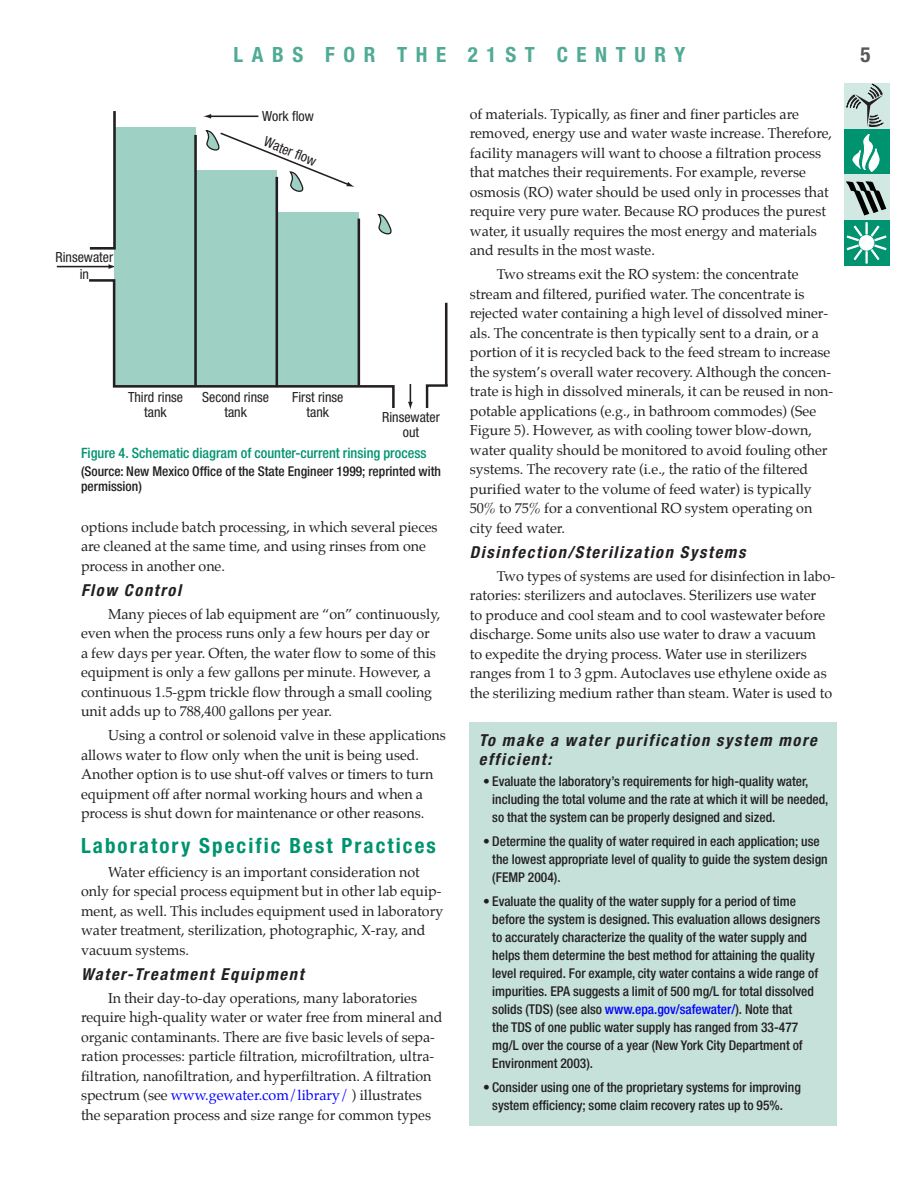
<style>
.page{position:relative;width:918px;height:1188px;background:#fff}
.page>*{position:absolute;margin:0;border:0;box-sizing:border-box;transform-origin:0 0}
.subhd_1{font:700 condensed 21px "Helvetica Neue LT Std";letter-spacing:.1em;color:#009370}
.t1{font:700 condensed 21px "Helvetica Neue LT Std";letter-spacing:.41em;color:#51ab94}
.t2{font:700 condensed 21px "Helvetica Neue LT Std";color:#57585a}
.subhd_2{font:italic 700 condensed 16.5px/19.5px "Helvetica Neue LT Std";letter-spacing:.1em;color:#231f20}
.body_text{font:14.25px/19.5px "Palatino";color:#231f20}
.t3{font:500 condensed 14.25px "Helvetica Neue LT Std";color:#009370}
.t4{font:condensed 13.95px/15px "Helvetica Neue LT Std";color:#231f20;text-align:center}
.sidebar_bullet{font:500 condensed 13.5px/18px "Helvetica Neue LT Std";color:#231f20}
.caption_Source{font:500 condensed 13.5px/15px "Helvetica Neue LT Std";color:#231f20}
.s1{color:#00f}
</style>
<div class="page">
<div style="left:844px;top:83px;width:46px;height:46px;background:#d2e8e2"></div>
<div style="left:844px;top:129px;width:46px;height:46px;background:#009370"></div>
<div style="left:844px;top:174px;width:46px;height:46px;background:#d2e8e2"></div>
<div style="left:844px;top:220px;width:46px;height:46px;background:#009370"></div>
<svg style="left:846px;top:181px;width:40px;height:34px"></svg>
<svg style="left:846px;top:222px;width:41px;height:41px"></svg>
<svg style="left:846px;top:83px;width:38px;height:89px"></svg>
<hr style="left:210px;top:116px;width:48px;height:1px;background:#231f20">
<svg style="left:203px;top:114px;width:8px;height:5px"></svg>
<hr style="left:57px;top:266px;width:53px;height:1px;background:#231f20">
<svg style="left:109px;top:264px;width:5px;height:5px"></svg>
<svg style="left:408px;top:384px;width:5px;height:26px"></svg>
<div style="left:114px;top:127px;width:82px;height:259px;background:#9ed0c3"></div>
<div style="left:196px;top:170px;width:81px;height:216px;background:#9ed0c3"></div>
<div style="left:278px;top:212px;width:81px;height:174px;background:#9ed0c3"></div>
<svg style="left:89px;top:111px;width:27px;height:139px"></svg>
<svg style="left:89px;top:278px;width:306px;height:130px"></svg>
<svg style="left:425px;top:384px;width:23px;height:24px"></svg>
<hr style="left:445px;top:303px;width:3px;height:82px;background:#231f20">
<hr style="left:194px;top:135px;width:3px;height:251px;background:#231f20">
<hr style="left:276px;top:177px;width:2px;height:210px;background:#231f20">
<hr style="left:358px;top:219px;width:2px;height:166px;background:#231f20">
<svg style="left:205px;top:130px;width:150px;height:64px"></svg>
<svg style="left:377px;top:213px;width:15px;height:22px"></svg>
<div style="left:470px;top:722px;width:367px;height:403px;background:#c5e1d9"></div>
<h1 class="t1" style="left:234px;top:42px;width:453px">LABS FOR THE 21ST CENTURY</h1>
<h1 class="t2" style="left:860px;top:42px;width:12px">5</h1>
<p class="t4" style="left:56px;top:249px;width:59px;line-height:16.5px">Rinsewater in</p>
<p class="t4" style="left:262px;top:108px;width:53px">Work flow</p>
<p class="t4" style="left:267px;top:134px;width:57px;rotate:22deg">Water flow</p>
<p class="t4" style="left:128px;top:389px;width:57px">Third rinse tank</p>
<p class="t4" style="left:202px;top:389px;width:68px">Second rinse tank</p>
<p class="t4" style="left:292px;top:389px;width:53px">First rinse tank</p>
<p class="t4" style="left:382px;top:410px;width:59px">Rinsewater out</p>
<p class="t3" style="left:81px;top:445px;width:347px">Figure 4. Schematic diagram of counter-current rinsing process</p>
<p class="caption_Source" style="left:81px;top:464px;width:362px">(Source: New Mexico Office of the State Engineer 1999; reprinted with permission)</p>
<p class="body_text" style="left:81px;top:518px;width:358px">options include batch processing, in which several pieces are cleaned at the same time, and using rinses from one process in another one.</p>
<p class="subhd_2" style="left:81px;top:581px;width:102px">Flow Control</p>
<p class="body_text" style="left:81px;top:605px;width:361px;text-indent:27px">Many pieces of lab equipment are “on” continuously, even when the process runs only a few hours per day or a few days per year. Often, the water flow to some of this equipment is only a few gallons per minute. However, a continuous 1.5-gpm trickle flow through a small cooling unit adds up to 788,400 gallons per year.</p>
<p class="body_text" style="left:81px;top:727px;width:366px;text-indent:27px">Using a control or solenoid valve in these applications allows water to flow only when the unit is being used.<br>Another option is to use shut-off valves or timers to turn equipment off after normal working hours and when a process is shut down for maintenance or other reasons.</p>
<p class="subhd_1" style="left:81px;top:832px;width:356px">Laboratory Specific Best Practices</p>
<p class="body_text" style="left:81px;top:863px;width:364px;text-indent:27px">Water efficiency is an important consideration not only for special process equipment but in other lab equip&shy;ment, as well. This includes equipment used in laboratory water treatment, sterilization, photographic, X-ray, and vacuum systems.</p>
<p class="subhd_2" style="left:81px;top:965px;width:224px">Water-Treatment Equipment</p>
<p class="body_text" style="left:81px;top:989px;width:363px;text-indent:27px">In their day-to-day operations, many laboratories require high-quality water or water free from mineral and organic contaminants. There are five basic levels of sepa&shy;ration processes: particle filtration, microfiltration, ultra&shy;filtration, nanofiltration, and hyperfiltration. A filtration spectrum (see <span class="s1">www.gewater.com/library/</span> ) illustrates the separation process and size range for common types</p>
<p class="body_text" style="left:470px;top:106px;width:364px">of materials. Typically, as finer and finer particles are removed, energy use and water waste increase. Therefore, facility managers will want to choose a filtration process that matches their requirements. For example, reverse osmosis (RO) water should be used only in processes that require very pure water. Because RO produces the purest water, it usually requires the most energy and materials and results in the most waste.</p>
<p class="body_text" style="left:470px;top:266px;width:365px;text-indent:27px">Two streams exit the RO system: the concentrate stream and filtered, purified water. The concentrate is rejected water containing a high level of dissolved miner&shy;als. The concentrate is then typically sent to a drain, or a portion of it is recycled back to the feed stream to increase the system’s overall water recovery. Although the concen&shy;trate is high in dissolved minerals, it can be reused in non&shy;potable applications (e.g., in bathroom commodes) (See Figure 5). However, as with cooling tower blow-down, water quality should be monitored to avoid fouling other systems. The recovery rate (i.e., the ratio of the filtered purified water to the volume of feed water) is typically 50% to 75% for a conventional RO system operating on city feed water.</p>
<p class="subhd_2" style="left:470px;top:543px;width:277px">Disinfection/Sterilization Systems</p>
<p class="body_text" style="left:470px;top:568px;width:367px;text-indent:27px">Two types of systems are used for disinfection in labo&shy;ratories: sterilizers and autoclaves. Sterilizers use water<br>to produce and cool steam and to cool wastewater before discharge. Some units also use water to draw a vacuum<br>to expedite the drying process. Water use in sterilizers ranges from 1 to 3 gpm. Autoclaves use ethylene oxide as the sterilizing medium rather than steam. Water is used to</p>
<p class="subhd_2" style="left:479px;top:730px;width:340px">To make a water purification system more efficient:</p>
<p class="sidebar_bullet" style="left:492px;top:772px;width:338px;text-indent:-9px">• Evaluate the laboratory’s requirements for high-quality water, including the total volume and the rate at which it will be needed, so that the system can be properly designed and sized.</p>
<p class="sidebar_bullet" style="left:492px;top:832px;width:337px;text-indent:-9px">• Determine the quality of water required in each application; use the lowest appropriate level of quality to guide the system design (FEMP 2004).</p>
<p class="sidebar_bullet" style="left:492px;top:892px;width:329px;text-indent:-9px">• Evaluate the quality of the water supply for a period of time before the system is designed. This evaluation allows designers to accurately characterize the quality of the water supply and helps them determine the best method for attaining the quality level required. For example, city water contains a wide range of impurities. EPA suggests a limit of 500 mg/L for total dissolved solids (TDS) (see also <span class="s1">www.epa.gov/safewater/</span>). Note that<br>the TDS of one public water supply has ranged from 33-477 mg/L over the course of a year (New York City Department of Environment 2003).</p>
<p class="sidebar_bullet" style="left:492px;top:1078px;width:310px;text-indent:-9px">• Consider using one of the proprietary systems for improving system efficiency; some claim recovery rates up to 95%.</p>
</div>
